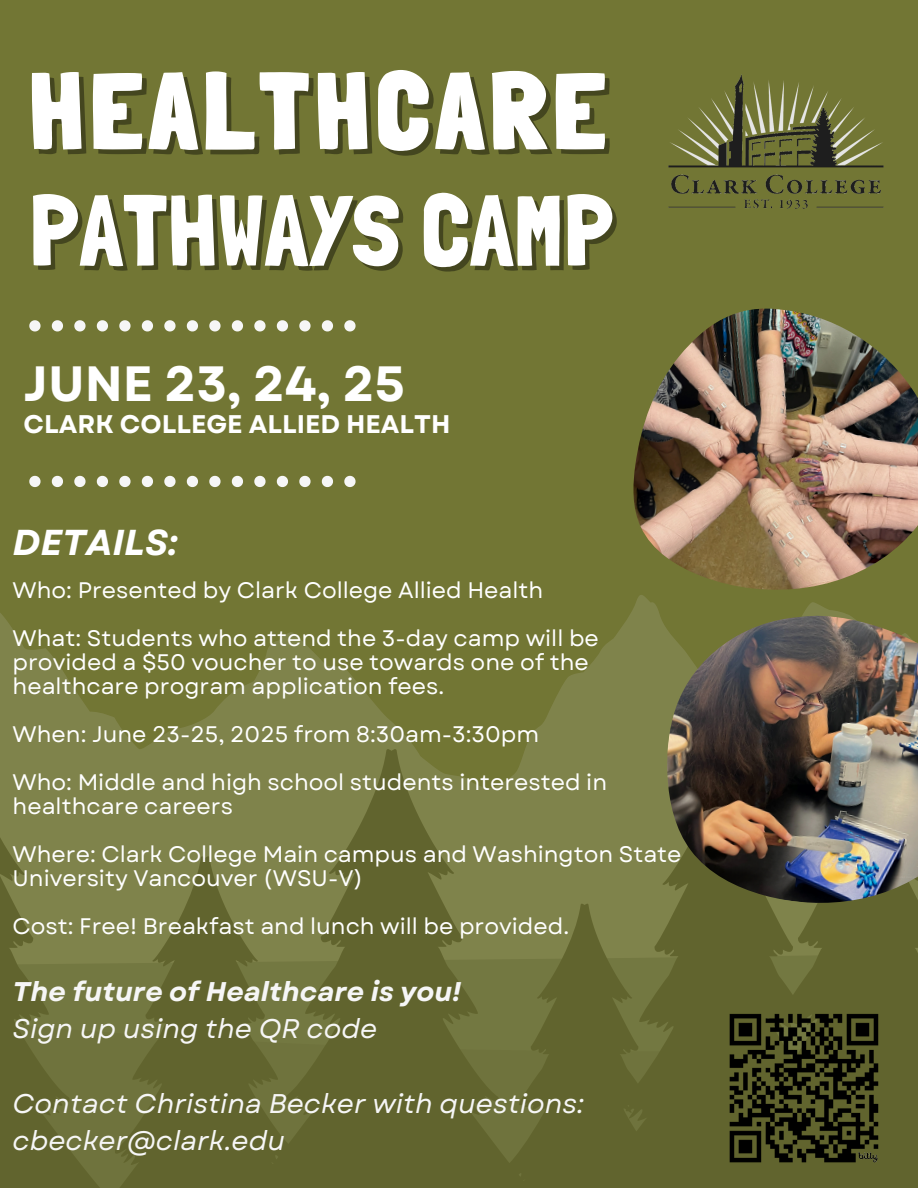
<style>
.page{position:relative;width:918px;height:1188px;background:#727634}
.page>*{position:absolute;margin:0;border:0;box-sizing:border-box;transform-origin:0 0}
.t1{font:900 108px "Londrina Solid";letter-spacing:.065em;color:#fff}
.t2{font:100.5px "Londrina Solid";color:#fff}
.t3{font:700 49.5px "Garet";color:#fff}
.t4{font:italic 700 36px "Garet";color:#fff}
.t5{font:italic 27px/37.2px "Garet";color:#f6f6f6}
.t6{font:italic 700 27px/37.2px "Garet";color:#f6f6f6}
.t7{font:700 25.5px "Garet";color:#fff}
.t8{font:22.5px/24px "Garet";color:#fff}
.s1{font-weight:400}
</style>
<div class="page">
<svg style="left:0;top:595px;width:843px;height:154px"></svg>
<svg style="left:0;top:749px;width:918px;height:439px;fill:#656832"></svg>
<img style="left:633px;top:308px;width:285px;height:282px">
<img style="left:666px;top:613px;width:252px;height:299px">
<svg style="left:29px;top:320px;width:327px;height:11px"></svg>
<svg style="left:29px;top:476px;width:327px;height:11px"></svg>
<img style="left:729px;top:1010px;width:154px;height:155px">
<img style="left:668px;top:74px;width:216px;height:135px">
<p class="t1" style="left:29px;top:47px;width:577px">HEALTHCARE</p>
<p class="t2" style="left:29px;top:171px;width:586px">PATHWAYS CAMP</p>
<p class="t3" style="left:24px;top:348px;width:383px">JUNE 23, 24, 25</p>
<p class="t7" style="left:24px;top:406px;width:428px">CLARK COLLEGE ALLIED HEALTH</p>
<p class="t4" style="left:13px;top:517px;width:167px">DETAILS:</p>
<h2 class="t8" style="left:13px;top:578px;width:532px">Who: Presented by Clark College Allied Health</h2>
<p class="t8" style="left:13px;top:626px;width:588px">What: Students who attend the 3-day camp will be provided a $50 voucher to use towards one of the healthcare program application fees.</p>
<p class="t8" style="left:13px;top:722px;width:528px">When: June 23-25, 2025 from 8:30am-3:30pm</p>
<p class="t8" style="left:13px;top:770px;width:596px">Who: Middle and high school students interested in healthcare careers</p>
<h4 class="t8" style="left:13px;top:842px;width:671px">Where: Clark College Main campus and Washington State<br>University Vancouver (WSU-V)</h4>
<p class="t8" style="left:13px;top:914px;width:558px">Cost: Free! Breakfast and lunch will be provided.</p>
<p class="t6" style="left:13px;top:973px;width:450px">The future of Healthcare is you!<br><span class="s1">Sign up using the QR code</span></p>
<p class="t5" style="left:13px;top:1085px;width:573px">Contact Christina Becker with questions: cbecker@clark.edu</p>
</div>
